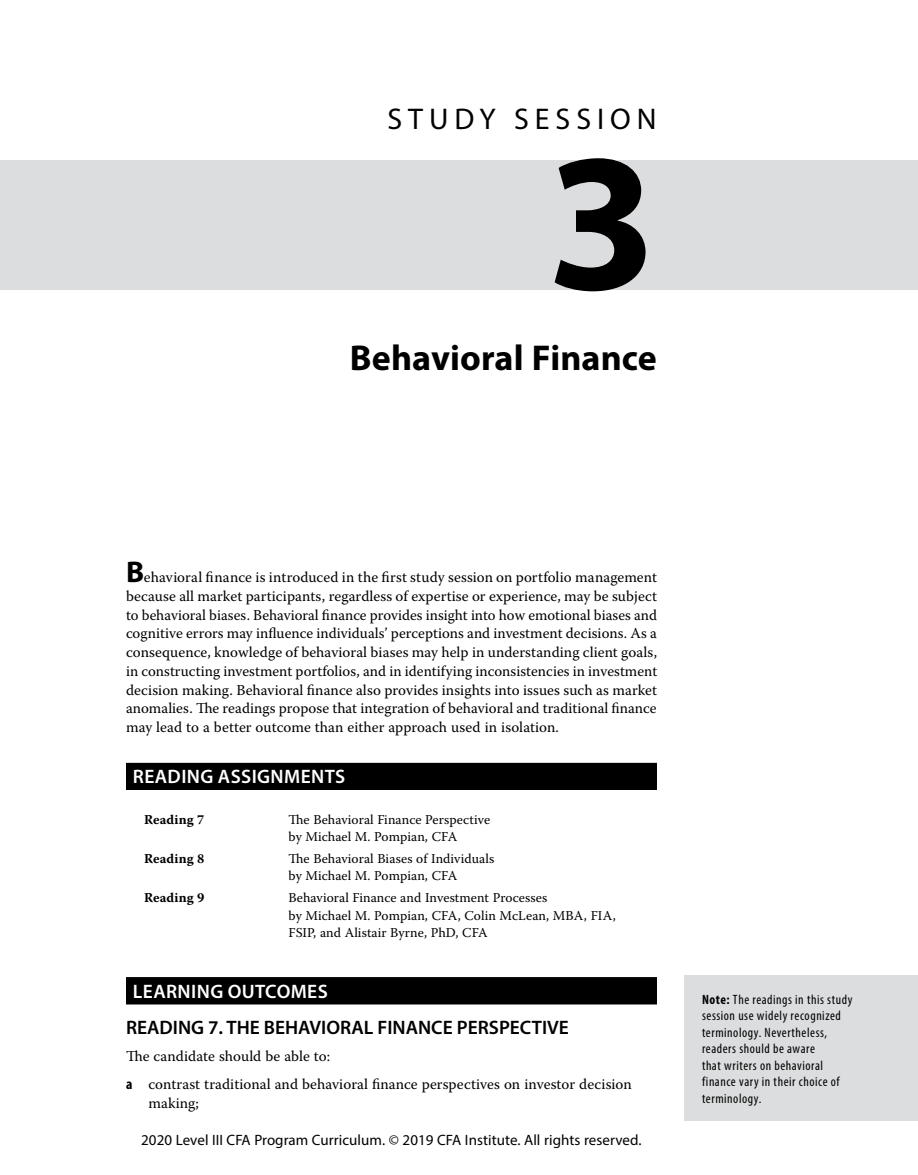
<style>
.page{position:relative;width:918px;height:1175px;background:#fff}
.page>*{position:absolute;margin:0;border:0;box-sizing:border-box;transform-origin:0 0}
.SS_NUM{font:700 198px "Myriad Pro";color:#000}
.SS_TITLE{font:700 36px "Myriad Pro";letter-spacing:.005em;color:#000}
.SS_LABEL{font:30px "Myriad Pro";letter-spacing:.2em;color:#000}
.H2_no_space_above{font:600 19.5px "Myriad Pro";color:#000}
.SS_H1{font:600 19.5px "Myriad Pro";letter-spacing:.02em;color:#fff}
.SS_INTRO_T1{font:15px/18.8px "Warnock Pro";letter-spacing:.005em;color:#000;text-align:justify}
.NL1_first{font:15px/18.8px "Warnock Pro";letter-spacing:.005em;color:#000}
.t1{font:15px "Myriad Pro";letter-spacing:.005em;color:#000}
.T1{font:15px "Warnock Pro";letter-spacing:.005em;color:#000}
.TB{font:13.5px/17.2px "Warnock Pro";letter-spacing:.005em;color:#000}
.SIDENOTE{font:condensed 13.5px/16.5px "Myriad Pro";letter-spacing:.04em;color:#000}
.TB-2{font:700 13.5px "Warnock Pro";letter-spacing:.01em;color:#000}
.s1{font-family:"Myriad Pro";font-weight:700;font-size:30px}
.s2{font-family:"Myriad Pro";font-weight:700;font-stretch:condensed}
.s3{font-weight:700}
</style>
<div class="page">
<div style="left:0;top:160px;width:918px;height:129px;background:#dcddde"></div>
<div style="left:126px;top:763px;width:531px;height:27px;background:#000"></div>
<div style="left:126px;top:977px;width:531px;height:27px;background:#000"></div>
<div style="left:684px;top:975px;width:234px;height:145px;background:#dcddde"></div>
<p class="SS_LABEL" style="left:387px;top:100px;width:271px">STUDY SESSION</p>
<p class="SS_NUM" style="left:547px;top:93px;width:111px">3</p>
<p class="SS_TITLE" style="left:350px;top:334px;width:309px">Behavioral Finance</p>
<p class="SS_INTRO_T1" style="left:126px;top:567px;width:533px"><span class="s1">B</span>ehavioral finance is introduced in the first study session on portfolio management because all market participants, regardless of expertise or experience, may be subject to behavioral biases. Behavioral finance provides insight into how emotional biases and cognitive errors may influence individuals’ perceptions and investment decisions. As a consequence, knowledge of behavioral biases may help in understanding client goals, in constructing investment portfolios, and in identifying inconsistencies in investment decision making. Behavioral finance also provides insights into issues such as market anomalies. The readings propose that integration of behavioral and traditional finance may lead to a better outcome than either approach used in isolation.</p>
<p class="SS_H1" style="left:133px;top:764px;width:214px">READING ASSIGNMENTS</p>
<p class="TB-2" style="left:144px;top:811px;width:62px">Reading 7</p>
<p class="TB" style="left:289px;top:810px;width:203px">The Behavioral Finance Perspective by Michael M. Pompian, CFA</p>
<p class="TB-2" style="left:144px;top:850px;width:62px">Reading 8</p>
<p class="TB" style="left:289px;top:849px;width:207px">The Behavioral Biases of Individuals by Michael M. Pompian, CFA</p>
<p class="TB-2" style="left:144px;top:889px;width:62px">Reading 9</p>
<p class="TB" style="left:289px;top:889px;width:329px">Behavioral Finance and Investment Processes<br>by Michael M. Pompian, CFA, Colin McLean, MBA, FIA,<br>FSIP, and Alistair Byrne, PhD, CFA</p>
<p class="SS_H1" style="left:133px;top:978px;width:196px">LEARNING OUTCOMES</p>
<p class="H2_no_space_above" style="left:126px;top:1014px;width:444px">READING 7. THE BEHAVIORAL FINANCE PERSPECTIVE</p>
<p class="T1" style="left:126px;top:1047px;width:206px">The candidate should be able to:</p>
<p class="NL1_first" style="left:148px;top:1074px;width:485px;text-indent:-22px"><span class="s2">a</span> contrast traditional and behavioral finance perspectives on investor decision making;</p>
<p class="t1" style="left:141px;top:1130px;width:502px">2020 Level III CFA Program Curriculum. © 2019 CFA Institute. All rights reserved.</p>
<p class="SIDENOTE" style="left:702px;top:991px;width:152px"><span class="s3">Note:</span> The readings in this study session use widely recognized terminology. Nevertheless, readers should be aware<br>that writers on behavioral finance vary in their choice of terminology.</p>
</div>
